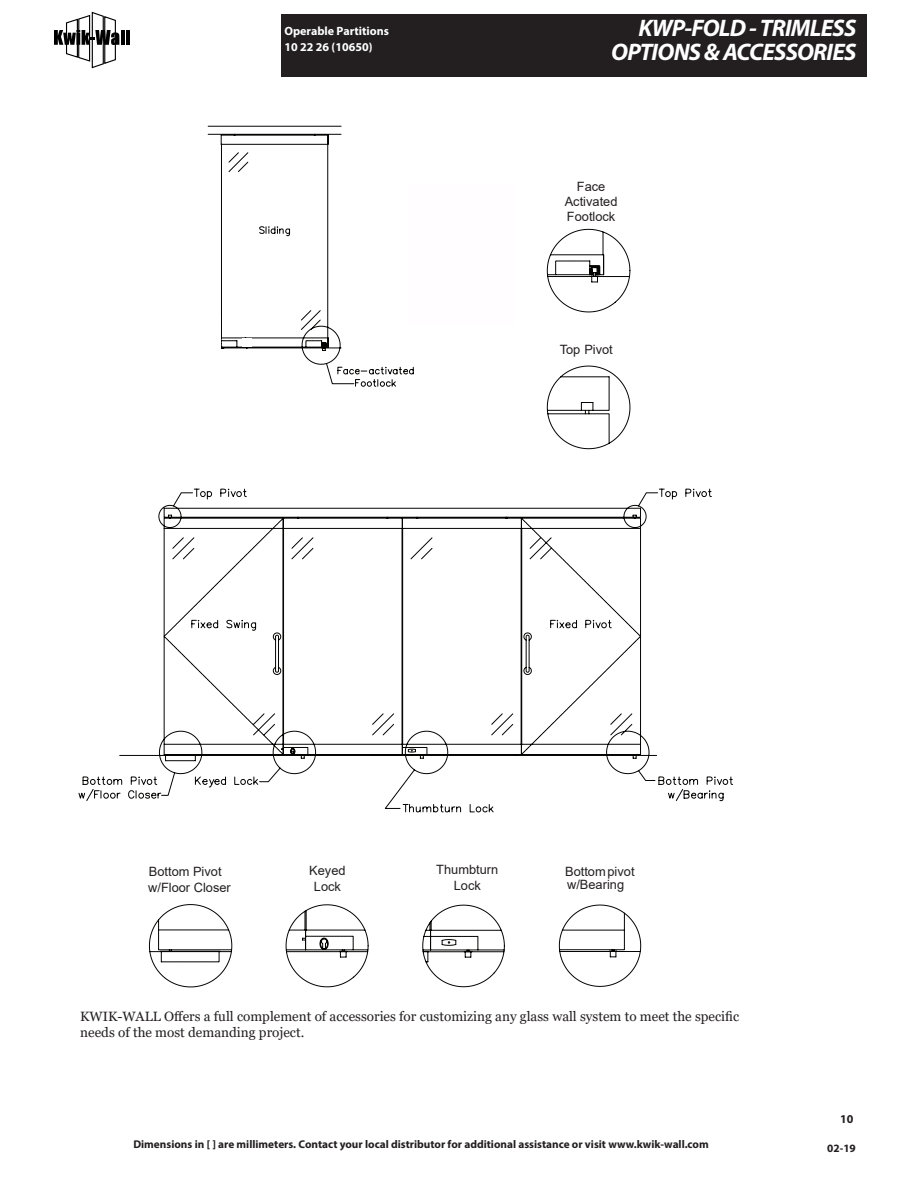
<style>
.page{position:relative;width:918px;height:1188px;background:#fff}
.page>*{position:absolute;margin:0;border:0;box-sizing:border-box;transform-origin:0 0}
.t1{font:italic 700 24px "Myriad Pro";letter-spacing:-.03em;color:#fff}
.t2{font:13.5px "Georgia";color:#231f20}
.t3{font:12.9px/15.5px "Arial";color:#231f20;text-align:center}
.t4{font:700 12px/16.5px "Myriad Pro";color:#fff}
.t5{font:700 12px "Myriad Pro";color:#231f20}
.t6{font:700 11.25px "Myriad Pro";color:#231f20}
</style>
<div class="page">
<div style="left:281px;top:14px;width:586px;height:62px;background:#231f20"></div>
<svg style="left:54px;top:11px;width:65px;height:58px"></svg>
<hr style="left:121px;top:30px;width:3px;height:15px;background:#000">
<hr style="left:126px;top:30px;width:4px;height:15px;background:#000">
<svg style="left:207px;top:126px;width:207px;height:261px"></svg>
<svg style="left:546px;top:229px;width:84px;height:220px"></svg>
<svg style="left:78px;top:488px;width:655px;height:325px"></svg>
<svg style="left:149px;top:904px;width:492px;height:83px"></svg>
<div style="left:409px;top:184px;width:106px;height:140px;background:#fffdff"></div>
<div style="left:119px;top:349px;width:136px;height:48px;background:#fff"></div>
<div style="left:178px;top:315px;width:42px;height:56px;background:#fff"></div>
<div style="left:222px;top:314px;width:27px;height:23px;background:#fff"></div>
<div style="left:242px;top:338px;width:10px;height:8px;background:#fff"></div>
<p class="t4" style="left:284px;top:22px;width:106px">Operable Partitions<br>10 22 26 (10650)</p>
<p class="t1" style="left:639px;top:13px;width:219px">KWP-FOLD - TRIMLESS</p>
<p class="t1" style="left:611px;top:37px;width:247px">OPTIONS &amp; ACCESSORIES</p>
<p class="t3" style="left:565px;top:178px;width:54px">Face<br>Activated<br>Footlock</p>
<p class="t3" style="left:560px;top:342px;width:55px">Top Pivot</p>
<p class="t3" style="left:148px;top:864px;width:84px;text-align:left">Bottom Pivot w/Floor Closer</p>
<p class="t3" style="left:309px;top:863px;width:38px">Keyed<br>Lock</p>
<p class="t3" style="left:436px;top:862px;width:64px">Thumbturn<br>Lock</p>
<p class="t3" style="left:565px;top:865px;width:71px;line-height:13.5px;text-align:left">Bottompivot w/Bearing</p>
<p class="t2" style="left:80px;top:1008px;width:660px">KWIK-WALL Offers a full complement of accessories for customizing any glass wall system to meet the specific</p>
<p class="t2" style="left:80px;top:1025px;width:226px">needs of the most demanding project.</p>
<p class="t5" style="left:840px;top:1111px;width:15px">10</p>
<p class="t6" style="left:133px;top:1137px;width:577px">Dimensions in [ ] are millimeters. Contact your local distributor for additional assistance or visit www.kwik-wall.com</p>
<p class="t6" style="left:827px;top:1141px;width:30px">02-19</p>
</div>
